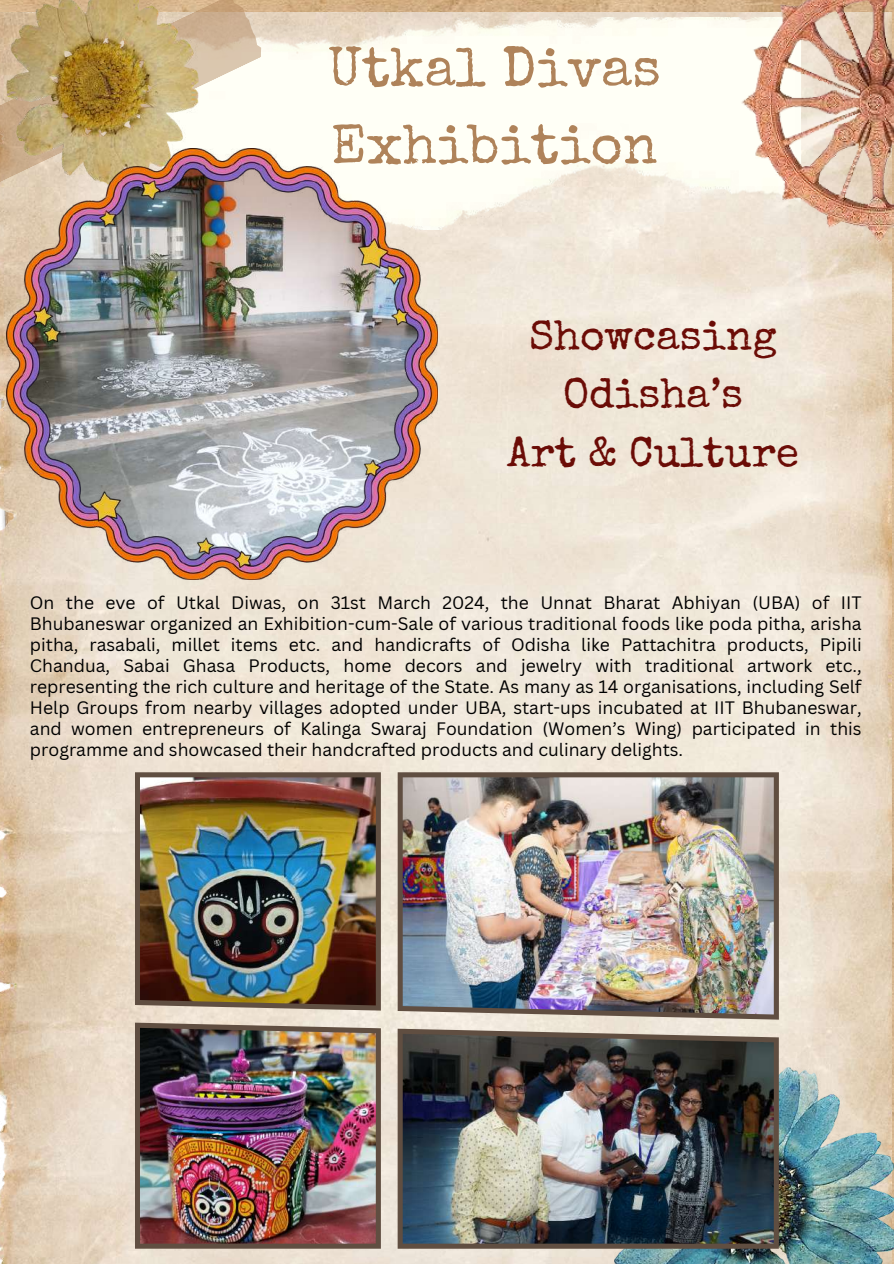
<style>
.page{position:relative;width:894px;height:1264px;background:#fff}
.page>*{position:absolute;margin:0;border:0;box-sizing:border-box;transform-origin:0 0}
.t1{font:55.2px/76.9px "Special Elite";color:#af835a}
.t2{font:42.15px/58.5px "Special Elite";color:#6b0c06;text-align:center}
.t3{font:17.55px/21px "Canva Sans";color:#000;text-align:justify}
</style>
<div class="page">
<img style="left:0;top:13px;width:891px;height:1250px">
<img style="left:265px;top:18px;width:472px;height:211px">
<svg style="left:0;top:0;width:265px;height:183px"></svg>
<img style="left:7px;top:0;width:191px;height:149px">
<img style="left:614px;top:1067px;width:279px;height:196px">
<img style="left:737px;top:0;width:155px;height:248px">
<img style="left:135px;top:772px;width:246px;height:238px">
<img style="left:397px;top:772px;width:381px;height:247px">
<img style="left:135px;top:1022px;width:246px;height:226px">
<img style="left:397px;top:1028px;width:381px;height:220px">
<img style="left:7px;top:149px;width:430px;height:430px">
<h1 class="t1" style="left:327px;top:36px;width:334px">Utkal Divas<br>Exhibition</h1>
<h2 class="t2" style="left:507px;top:311px;width:293px">Showcasing<br>Odisha’s<br>Art &amp; Culture</h2>
<p class="t3" style="left:30px;top:591px;width:833px">On the eve of Utkal Diwas, on 31st March 2024, the Unnat Bharat Abhiyan (UBA) of IIT Bhubaneswar organized an Exhibition-cum-Sale of various traditional foods like poda pitha, arisha pitha, rasabali, millet items etc. and handicrafts of Odisha like Pattachitra products, Pipili Chandua, Sabai Ghasa Products, home decors and jewelry with traditional artwork etc., representing the rich culture and heritage of the State. As many as 14 organisations, including Self Help Groups from nearby villages adopted under UBA, start-ups incubated at IIT Bhubaneswar, and women entrepreneurs of Kalinga Swaraj Foundation (Women’s Wing) participated in this programme and showcased their handcrafted products and culinary delights.</p>
</div>
